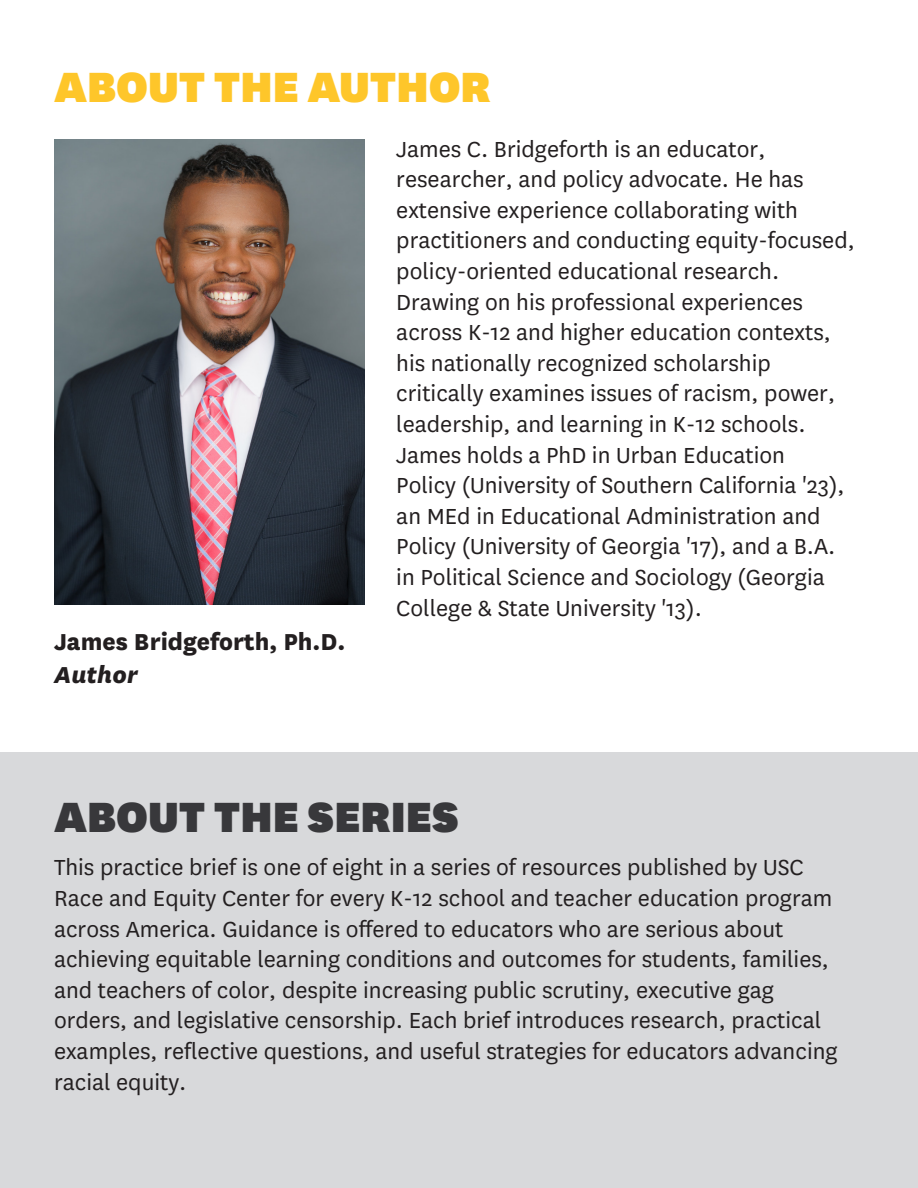
<style>
.page{position:relative;width:918px;height:1188px;background:#fff}
.page>*{position:absolute;margin:0;border:0;box-sizing:border-box;transform-origin:0 0}
.t1{font:900 49.5px "National";color:#fec62a}
.t2{font:900 49.5px "National";color:#38383b}
.t3{font:800 27px "National";color:#231f20}
.t4{font:italic 800 27px "National";color:#231f20}
.t5{font:25.5px/30.6px "National";color:#231f20}
</style>
<div class="page">
<div style="left:0;top:752px;width:918px;height:436px;background:#d8d9db"></div>
<img style="left:54px;top:139px;width:310px;height:466px">
<p class="t1" style="left:54px;top:52px;width:438px">ABOUT THE AUTHOR</p>
<p class="t3" style="left:54px;top:622px;width:293px">James Bridgeforth, Ph.D.</p>
<p class="t4" style="left:54px;top:655px;width:85px">Author</p>
<p class="t5" style="left:396px;top:132px;width:460px">James C. Bridgeforth is an educator, researcher, and policy advocate. He has extensive experience collaborating with practitioners and conducting equity-focused, policy-oriented educational research.<br>Drawing on his professional experiences across K-12 and higher education contexts, his nationally recognized scholarship critically examines issues of racism, power, leadership, and learning in K-12 schools.<br>James holds a PhD in Urban Education<br>Policy (University of Southern California '23), an MEd in Educational Administration and Policy (University of Georgia '17), and a B.A. in Political Science and Sociology (Georgia College &amp; State University '13).</p>
<p class="t2" style="left:54px;top:782px;width:406px">ABOUT THE SERIES</p>
<p class="t5" style="left:54px;top:851px;width:785px">This practice brief is one of eight in a series of resources published by USC Race and Equity Center for every K-12 school and teacher education program across America. Guidance is offered to educators who are serious about achieving equitable learning conditions and outcomes for students, families, and teachers of color, despite increasing public scrutiny, executive gag orders, and legislative censorship. Each brief introduces research, practical examples, reflective questions, and useful strategies for educators advancing racial equity.</p>
</div>
